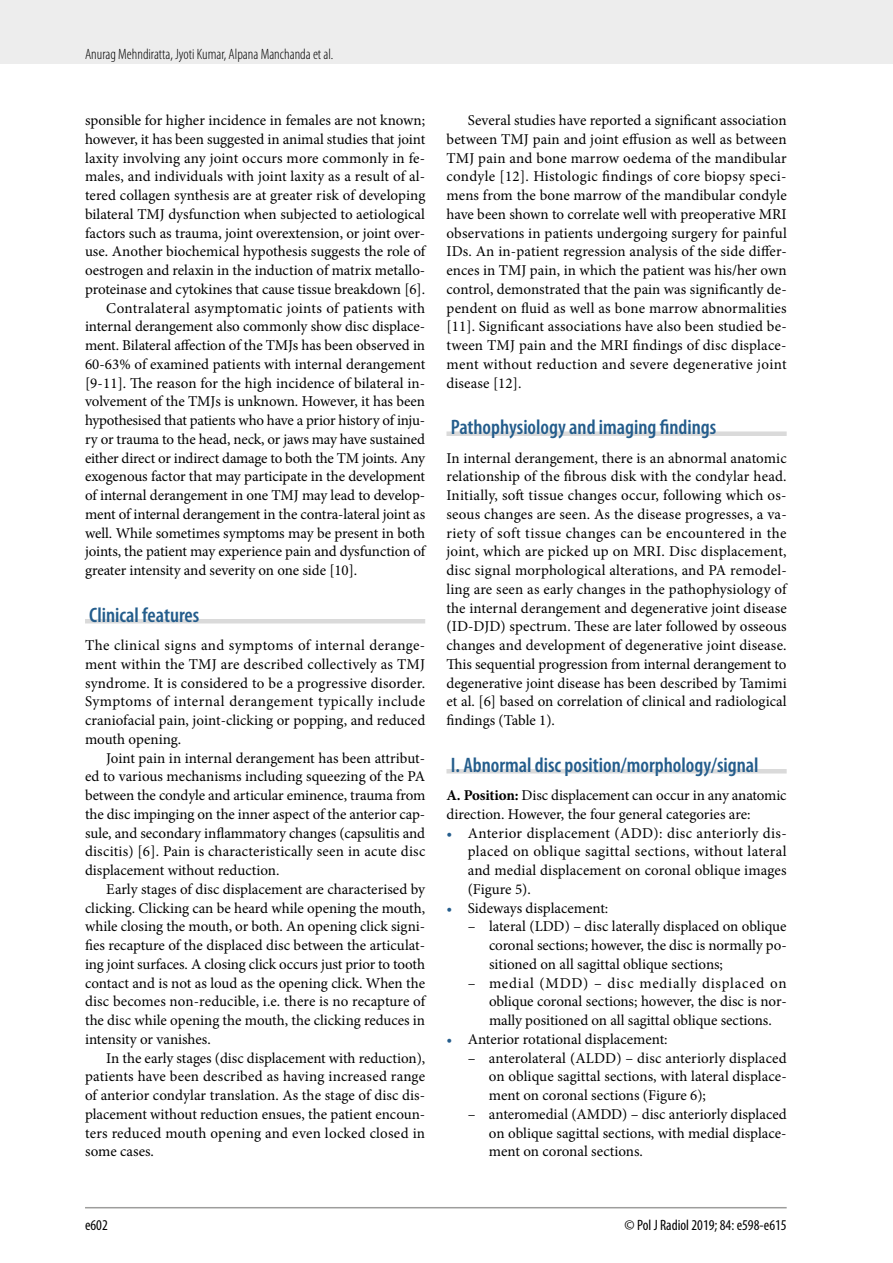
<style>
.page{position:relative;width:893px;height:1263px;background:#fff}
.page>*{position:absolute;margin:0;border:0;box-sizing:border-box;transform-origin:0 0}
.t1{font:600 condensed 21px "Myriad Pro";color:#245d8c}
.t2{font:15px/18.8px "Minion Pro";letter-spacing:-.005em;color:#000;text-align:justify}
.t3{font:300 condensed 15px "Myriad Pro";color:#000}
.t4{font:15px "Minion Pro";letter-spacing:.025em;color:#000}
.t5{font:condensed 15px "Myriad Pro";color:#000}
.s1{font-weight:700}
.s2{color:#245d8c}
</style>
<div class="page">
<div style="left:0;top:0;width:893px;height:64px;background:#ededed"></div>
<hr style="left:85px;top:1207px;width:702px;height:1px;background:#9d9d9c">
<hr style="left:85px;top:619px;width:340px;height:4px;background:#dadada">
<div style="left:446px;top:431px;width:341px;height:5px;background:#dadada"></div>
<hr style="left:446px;top:769px;width:341px;height:4px;background:#dadada">
<p class="t3" style="left:85px;top:45px;width:250px">Anurag Mehndiratta, Jyoti Kumar, Alpana Manchanda et al.</p>
<p class="t2" style="left:85px;top:111px;width:342px">sponsible for higher incidence in females are not known;</p>
<p class="t2" style="left:85px;top:130px;width:342px">however, it has been suggested in animal studies that joint</p>
<p class="t2" style="left:85px;top:148px;width:342px">laxity involving any joint occurs more commonly in fe-</p>
<p class="t2" style="left:85px;top:167px;width:342px">males, and individuals with joint laxity as a result of al-</p>
<p class="t2" style="left:85px;top:186px;width:342px">tered collagen synthesis are at greater risk of developing</p>
<p class="t2" style="left:85px;top:205px;width:342px">bilateral TMJ dysfunction when subjected to aetiological</p>
<p class="t2" style="left:85px;top:223px;width:342px">factors such as trauma, joint overextension, or joint over-</p>
<p class="t2" style="left:85px;top:242px;width:342px">use. Another biochemical hypothesis suggests the role of</p>
<p class="t2" style="left:85px;top:261px;width:342px">oestrogen and relaxin in the induction of matrix metallo-</p>
<p class="t2" style="left:85px;top:280px;width:342px">proteinase and cytokines that cause tissue breakdown [6].</p>
<p class="t4" style="left:106px;top:298px;width:320px">Contralateral asymptomatic joints of patients with</p>
<p class="t2" style="left:85px;top:317px;width:342px">internal derangement also commonly show disc displace-</p>
<p class="t2" style="left:85px;top:336px;width:342px">ment. Bilateral affection of the TMJs has been observed in</p>
<p class="t2" style="left:85px;top:355px;width:342px">60-63% of examined patients with internal derangement</p>
<p class="t2" style="left:85px;top:373px;width:342px">[9-11]. The reason for the high incidence of bilateral in-</p>
<p class="t2" style="left:85px;top:392px;width:342px">volvement of the TMJs is unknown. However, it has been</p>
<p class="t2" style="left:85px;top:411px;width:342px">hypothesised that patients who have a prior history of inju-</p>
<p class="t2" style="left:85px;top:430px;width:342px">ry or trauma to the head, neck, or jaws may have sustained</p>
<p class="t2" style="left:85px;top:448px;width:342px">either direct or indirect damage to both the TM joints. Any</p>
<p class="t2" style="left:85px;top:467px;width:342px">exogenous factor that may participate in the development</p>
<p class="t2" style="left:85px;top:486px;width:342px">of internal derangement in one TMJ may lead to develop-</p>
<p class="t2" style="left:85px;top:505px;width:342px">ment of internal derangement in the contra-lateral joint as</p>
<p class="t2" style="left:85px;top:523px;width:342px">well. While sometimes symptoms may be present in both</p>
<p class="t2" style="left:85px;top:542px;width:342px">joints, the patient may experience pain and dysfunction of</p>
<p class="t2" style="left:85px;top:561px;width:274px">greater intensity and severity on one side [10].</p>
<h1 class="t1" style="left:89px;top:602px;width:112px">Clinical features</h1>
<p class="t2" style="left:85px;top:636px;width:342px">The clinical signs and symptoms of internal derange&shy;ment within the TMJ are described collectively as TMJ syndrome. It is considered to be a progressive disorder.<br>Symptoms of internal derangement typically include craniofacial pain, joint-clicking or popping, and reduced mouth opening.</p>
<p class="t2" style="left:85px;top:748px;width:342px;text-indent:21px">Joint pain in internal derangement has been attribut&shy;ed to various mechanisms including squeezing of the PA between the condyle and articular eminence, trauma from the disc impinging on the inner aspect of the anterior cap&shy;sule, and secondary inflammatory changes (capsulitis and discitis) [6]. Pain is characteristically seen in acute disc displacement without reduction.</p>
<p class="t2" style="left:85px;top:880px;width:342px;text-indent:21px">Early stages of disc displacement are characterised by clicking. Clicking can be heard while opening the mouth, while closing the mouth, or both. An opening click signi&shy;fies recapture of the displaced disc between the articulat&shy;ing joint surfaces. A closing click occurs just prior to tooth contact and is not as loud as the opening click. When the disc becomes non-reducible, i.e. there is no recapture of the disc while opening the mouth, the clicking reduces in intensity or vanishes.</p>
<p class="t2" style="left:85px;top:1048px;width:342px;text-indent:21px">In the early stages (disc displacement with reduction), patients have been described as having increased range of anterior condylar translation. As the stage of disc dis&shy;placement without reduction ensues, the patient encoun&shy;ters reduced mouth opening and even locked closed in some cases.</p>
<p class="t2" style="left:446px;top:111px;width:342px;text-indent:21px">Several studies have reported a significant association between TMJ pain and joint effusion as well as between TMJ pain and bone marrow oedema of the mandibular condyle [12]. Histologic findings of core biopsy speci&shy;mens from the bone marrow of the mandibular condyle have been shown to correlate well with preoperative MRI observations in patients undergoing surgery for painful IDs. An in-patient regression analysis of the side differ&shy;ences in TMJ pain, in which the patient was his/her own control, demonstrated that the pain was significantly de&shy;pendent on fluid as well as bone marrow abnormalities [11]. Significant associations have also been studied be&shy;tween TMJ pain and the MRI findings of disc displace&shy;ment without reduction and severe degenerative joint disease [12].</p>
<h1 class="t1" style="left:451px;top:414px;width:267px">Pathophysiology and imaging findings</h1>
<p class="t2" style="left:446px;top:448px;width:342px">In internal derangement, there is an abnormal anatomic relationship of the fibrous disk with the condylar head.<br>Initially, soft tissue changes occur, following which os&shy;seous changes are seen. As the disease progresses, a va&shy;riety of soft tissue changes can be encountered in the joint, which are picked up on MRI. Disc displacement, disc signal morphological alterations, and PA remodel&shy;ling are seen as early changes in the pathophysiology of the internal derangement and degenerative joint disease (ID-DJD) spectrum. These are later followed by osseous changes and development of degenerative joint disease.<br>This sequential progression from internal derangement to degenerative joint disease has been described by Tamimi et al. [6] based on correlation of clinical and radiological findings (Table 1).</p>
<h1 class="t1" style="left:451px;top:752px;width:309px">I. Abnormal disc position/morphology/signal</h1>
<p class="t2" style="left:446px;top:786px;width:342px"><span class="s1">A. Position:</span> Disc displacement can occur in any anatomic direction. However, the four general categories are:</p>
<p class="t2" style="left:468px;top:823px;width:320px;text-indent:-21px"><span class="s2">•</span> Anterior displacement (ADD): disc anteriorly dis&shy;placed on oblique sagittal sections, without lateral and medial displacement on coronal oblique images (Figure 5).</p>
<p class="t2" style="left:446px;top:898px;width:163px"><span class="s2">•</span> Sideways displacement:</p>
<p class="t2" style="left:489px;top:917px;width:299px;text-indent:-21px">– lateral (LDD) – disc laterally displaced on oblique coronal sections; however, the disc is normally po&shy;sitioned on all sagittal oblique sections;</p>
<p class="t2" style="left:489px;top:973px;width:299px;text-indent:-21px">– medial (MDD) – disc medially displaced on oblique coronal sections; however, the disc is nor&shy;mally positioned on all sagittal oblique sections.</p>
<p class="t2" style="left:446px;top:1030px;width:223px"><span class="s2">•</span> Anterior rotational displacement:</p>
<p class="t2" style="left:489px;top:1048px;width:299px;text-indent:-21px">– anterolateral (ALDD) – disc anteriorly displaced on oblique sagittal sections, with lateral displace&shy;ment on coronal sections (Figure 6);</p>
<p class="t2" style="left:489px;top:1105px;width:299px;text-indent:-21px">– anteromedial (AMDD) – disc anteriorly displaced on oblique sagittal sections, with medial displace&shy;ment on coronal sections.</p>
<p class="t5" style="left:85px;top:1216px;width:24px">e602</p>
<p class="t5" style="left:625px;top:1216px;width:164px">© Pol J Radiol 2019; 84: e598-e615</p>
</div>
